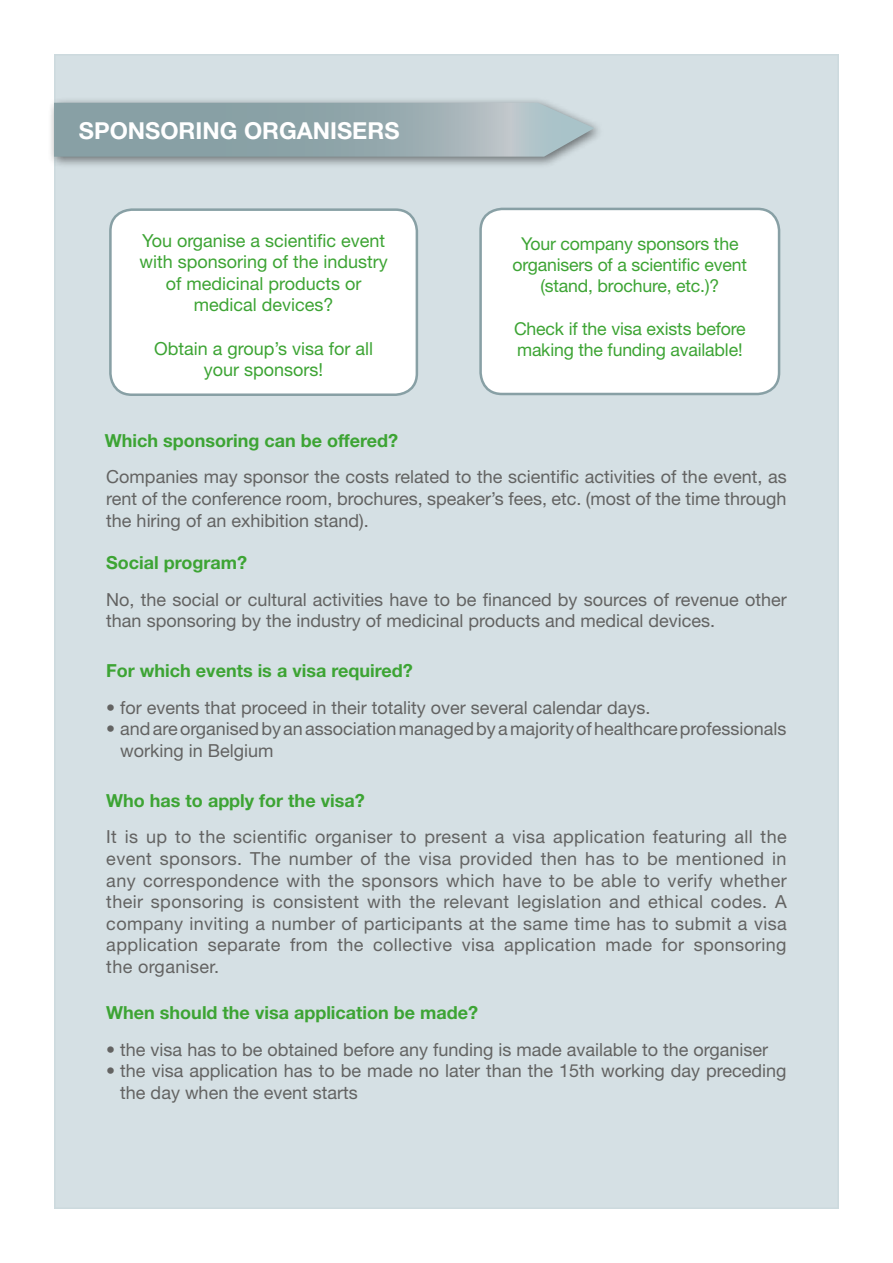
<style>
.page{position:relative;width:893px;height:1263px;background:#fff}
.page>*{position:absolute;margin:0;border:0;box-sizing:border-box;transform-origin:0 0}
.t1{font:700 23.4px "Helvetica Neue";color:#fff}
.t2{font:18px/21.6px "Helvetica Neue";color:#636362}
.t3{font:700 18px "Helvetica Neue";color:#3da434}
.t4{font:18px/21.6px "Helvetica Neue";color:#3da434;text-align:center}
.t5{font:17.7px/21.3px "Helvetica Neue";letter-spacing:-.01em;color:#3da434;text-align:center}
</style>
<div class="page">
<div style="left:54px;top:54px;width:785px;height:1155px;background:#d5e0e4"></div>
<div style="left:481px;top:209px;width:298px;height:185px;background:#fff;border-radius:21px"></div>
<div style="left:479px;top:208px;width:301px;height:187px;border:3px solid #88a0a5;border-radius:21px"></div>
<div style="left:110px;top:210px;width:307px;height:185px;background:#fff;border-radius:21px"></div>
<div style="left:109px;top:208px;width:309px;height:188px;border:3px solid #88a0a5;border-radius:21px"></div>
<div style="left:48px;top:97px;width:557px;height:72px;background:#000;opacity:.5"></div>
<svg style="left:54px;top:103px;width:540px;height:54px;background:#97abb0"></svg>
<p class="t1" style="left:79px;top:117px;width:319px">Sponsoring organisers</p>
<p class="t4" style="left:139px;top:229px;width:250px">You organise a scientific event with sponsoring of the industry of medicinal products or medical devices?</p>
<p class="t4" style="left:154px;top:337px;width:221px">Obtain a group’s visa for all your sponsors!</p>
<p class="t3" style="left:105px;top:429px;width:295px">Which sponsoring can be offered?</p>
<p class="t5" style="left:513px;top:233px;width:236px">Your company sponsors the organisers of a scientific event (stand, brochure, etc.)?</p>
<p class="t5" style="left:514px;top:317px;width:233px;text-align:left">Check if the visa exists before making the funding available!</p>
<p class="t2" style="left:106px;top:466px;width:682px;text-align:justify">Companies may sponsor the costs related to the scientific activities of the event, as rent of the conference room, brochures, speaker’s fees, etc. (most of the time through the hiring of an exhibition stand).</p>
<p class="t3" style="left:106px;top:552px;width:142px">Social program?</p>
<p class="t2" style="left:106px;top:588px;width:682px">No, the social or cultural activities have to be financed by sources of revenue other than sponsoring by the industry of medicinal products and medical devices.</p>
<p class="t3" style="left:106px;top:660px;width:308px">For which events is a visa required?</p>
<p class="t2" style="left:106px;top:696px;width:546px">• for events that proceed in their totality over several calendar days.</p>
<p class="t2" style="left:120px;top:718px;width:668px;text-indent:-14px">• and are organised by an association managed by a majority of healthcare professionals working in Belgium</p>
<p class="t3" style="left:106px;top:790px;width:260px">Who has to apply for the visa?</p>
<p class="t2" style="left:106px;top:826px;width:682px;text-align:justify">It is up to the scientific organiser to present a visa application featuring all the event sponsors. The number of the visa provided then has to be mentioned in any correspondence with the sponsors which have to be able to verify whether their sponsoring is consistent with the relevant legislation and ethical codes. A company inviting a number of participants at the same time has to submit a visa application separate from the collective visa application made for sponsoring the organiser.</p>
<p class="t3" style="left:106px;top:1002px;width:373px">When should the visa application be made?</p>
<p class="t2" style="left:106px;top:1038px;width:663px">• the visa has to be obtained before any funding is made available to the organiser</p>
<p class="t2" style="left:120px;top:1060px;width:668px;text-indent:-14px">• the visa application has to be made no later than the 15th working day preceding the day when the event starts</p>
</div>
